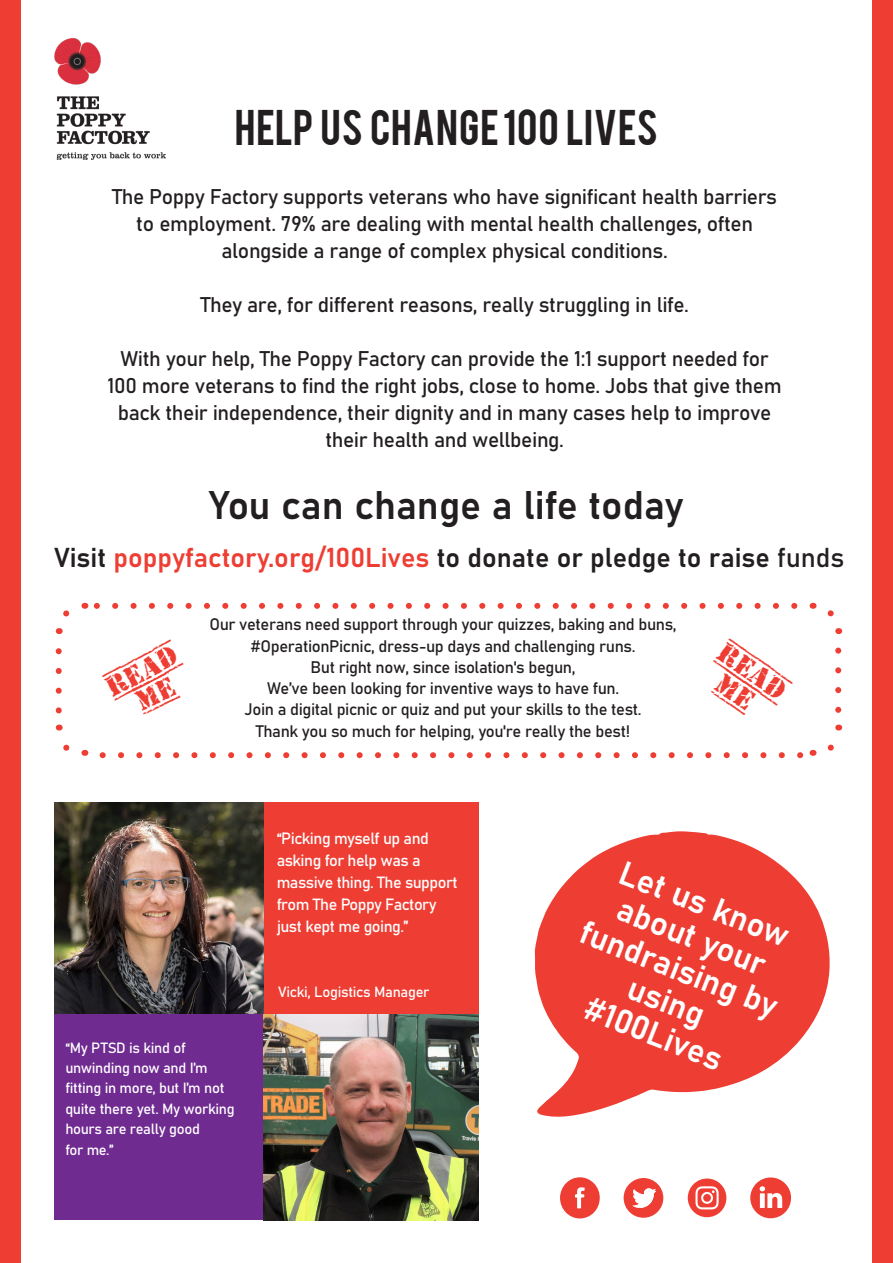
<style>
.page{position:relative;width:893px;height:1263px;background:#fff}
.page>*{position:absolute;margin:0;border:0;box-sizing:border-box;transform-origin:0 0}
.t1{font:39.45px "Bahnschrift";color:#231f20}
.t2{font:39.45px "Bebas";letter-spacing:.02em;color:#231f20}
.t3{font:33.15px "Bahnschrift";color:#fff}
.t4{font:28.8px "Old Stamper";color:#ee3e34}
.t5{font:27px "Bahnschrift";color:#231f20}
.t6{font:21px/27px "Bahnschrift";letter-spacing:-.02em;color:#231f20;text-align:center}
.t7{font:16.5px/21.1px "Bahnschrift";letter-spacing:-.025em;color:#231f20;text-align:center}
.t8{font:16.05px/21.9px "Bahnschrift";letter-spacing:-.03em;color:#fff}
.t9{font:14.7px/20.4px "Bahnschrift";letter-spacing:-.02em;color:#fff}
.s1{color:#ee3e34}
</style>
<div class="page">
<img style="left:54px;top:37px;width:112px;height:122px">
<img style="left:54px;top:803px;width:210px;height:211px">
<div style="left:54px;top:1014px;width:210px;height:206px;background:#702b91"></div>
<div style="left:264px;top:803px;width:215px;height:213px;background:#ee3e34"></div>
<img style="left:264px;top:1015px;width:215px;height:205px">
<svg style="left:534px;top:831px;width:296px;height:286px;fill:#ee3e34"></svg>
<svg style="left:624px;top:1178px;width:39px;height:40px"></svg>
<svg style="left:560px;top:1177px;width:40px;height:41px"></svg>
<svg style="left:688px;top:1178px;width:38px;height:39px"></svg>
<svg style="left:750px;top:1177px;width:41px;height:41px"></svg>
<div style="left:0;top:0;width:21px;height:1263px;background:#ee3e34"></div>
<svg style="left:103px;top:752px;width:700px;height:6px"></svg>
<svg style="left:835px;top:647px;width:6px;height:63px"></svg>
<svg style="left:94px;top:603px;width:700px;height:6px"></svg>
<svg style="left:55px;top:610px;width:15px;height:24px"></svg>
<svg style="left:56px;top:651px;width:6px;height:79px"></svg>
<svg style="left:63px;top:744px;width:22px;height:12px"></svg>
<svg style="left:827px;top:724px;width:16px;height:27px"></svg>
<svg style="left:813px;top:602px;width:21px;height:15px"></svg>
<div style="left:873px;top:0;width:20px;height:1263px;background:#ee3e34"></div>
<p class="t2" style="left:235px;top:99px;width:425px">HELP US CHANGE 100 LIVES</p>
<p class="t6" style="left:112px;top:183px;width:666px">The Poppy Factory supports veterans who have significant health barriers to employment. 79% are dealing with mental health challenges, often alongside a range of complex physical conditions.</p>
<p class="t6" style="left:200px;top:291px;width:490px">They are, for different reasons, really struggling in life.</p>
<p class="t6" style="left:108px;top:345px;width:676px">With your help, The Poppy Factory can provide the 1:1 support needed for 100 more veterans to find the right jobs, close to home. Jobs that give them back their independence, their dignity and in many cases help to improve their health and wellbeing.</p>
<p class="t1" style="left:210px;top:480px;width:475px">You can change a life today</p>
<p class="t5" style="left:54px;top:541px;width:792px">Visit <span class="s1">poppyfactory.org/100Lives</span> to donate or pledge to raise funds</p>
<p class="t7" style="left:209px;top:614px;width:469px">Our veterans need support through your quizzes, baking and buns, #OperationPicnic, dress-up days and challenging runs.<br>But right now, since isolation's begun,<br>We’ve been looking for inventive ways to have fun.<br>Join a digital picnic or quiz and put your skills to the test.<br>Thank you so much for helping, you're really the best!</p>
<p class="t4" style="left:102px;top:675px;width:78px;rotate:-28deg">READ</p>
<p class="t4" style="left:730px;top:638px;width:78px;rotate:35deg">READ</p>
<p class="t9" style="left:65px;top:1037px;width:171px">“My PTSD is kind of unwinding now and I’m fitting in more, but I’m not quite there yet. My working hours are really good<br>for me.”</p>
<p class="t8" style="left:277px;top:827px;width:183px">“Picking myself up and asking for help was a massive thing. The support from The Poppy Factory just kept me going.”</p>
<p class="t9" style="left:278px;top:982px;width:153px">Vicki, Logistics Manager</p>
<p class="t3" style="left:629px;top:851px;width:181px;rotate:22deg">Let us know</p>
<p class="t3" style="left:627px;top:887px;width:159px;rotate:22deg">about your</p>
<p class="t3" style="left:590px;top:910px;width:211px;rotate:22deg">fundraising by</p>
<p class="t3" style="left:637px;top:966px;width:82px;rotate:22deg">using</p>
<p class="t3" style="left:594px;top:987px;width:147px;rotate:22deg">#100Lives</p>
</div>
